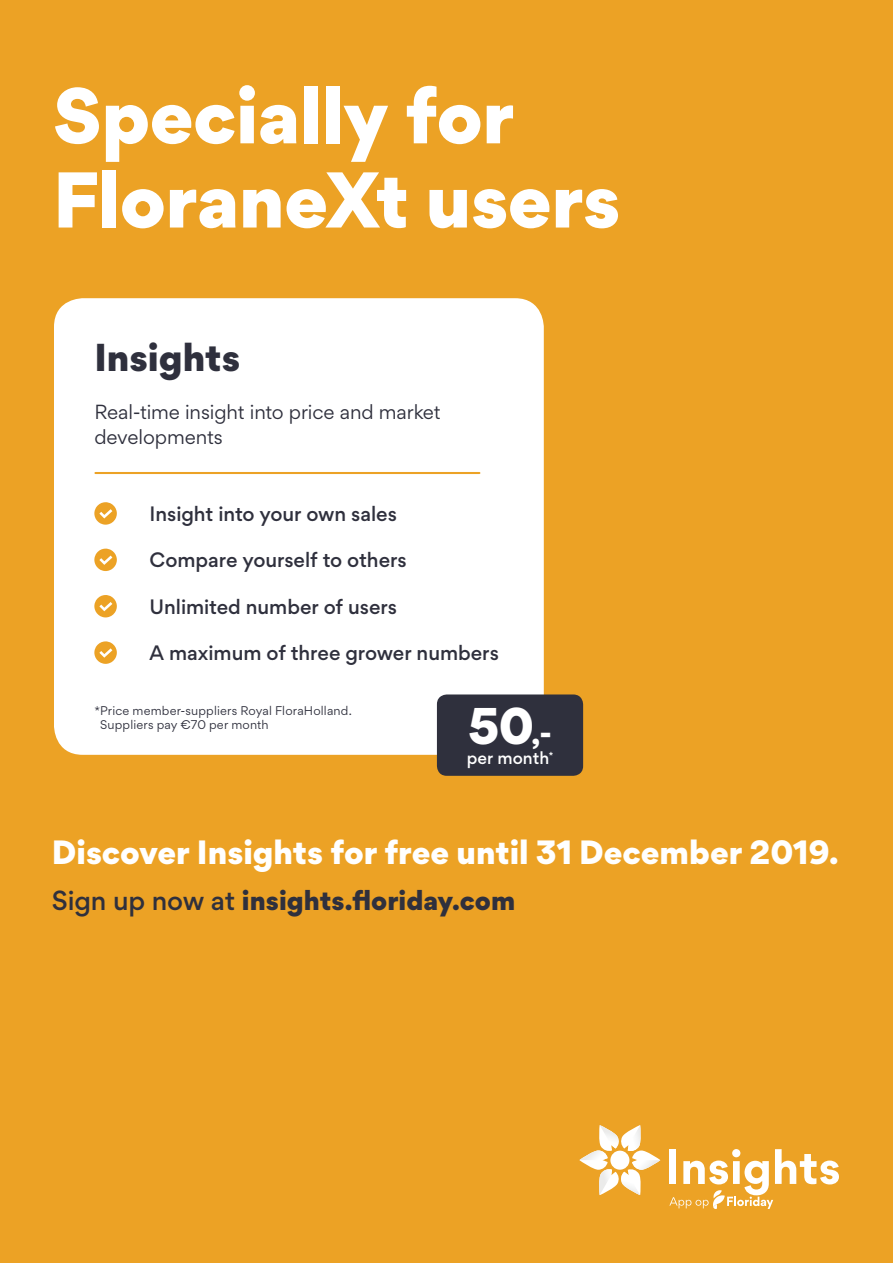
<style>
.page{position:relative;width:893px;height:1263px;background:#eca225}
.page>*{position:absolute;margin:0;border:0;box-sizing:border-box;transform-origin:0 0}
.t1{font:900 70.35px/84.2px "Gordita";letter-spacing:-.005em;color:#fff}
.t2{font:900 46.05px "Gordita";color:#fff}
.t3{font:900 34.8px "Gordita";color:#2f303d}
.t4{font:900 30px "Gordita";color:#fff}
.t5{font:900 24.6px "Gordita";color:#2f303d}
.t6{font:500 18.6px "Gordita";letter-spacing:-.005em;color:#2f303d}
.t7{font:18.3px/24.3px "Gordita";letter-spacing:-.005em;color:#2f303d}
.t8{font:500 15.6px "Gordita";letter-spacing:.005em;color:#fff}
.t9{font:11.25px/13.5px "Gordita";letter-spacing:.015em;color:#2f303d}
.s1{font-size:27.75px}
.s2{font-weight:500}
</style>
<div class="page">
<svg style="left:579px;top:1125px;width:81px;height:70px"></svg>
<svg style="left:669px;top:1149px;width:170px;height:60px"></svg>
<div style="left:54px;top:298px;width:490px;height:457px;background:#fff;border-radius:29px"></div>
<svg style="left:94px;top:502px;width:23px;height:23px"></svg>
<svg style="left:94px;top:548px;width:23px;height:23px"></svg>
<svg style="left:94px;top:595px;width:23px;height:22px"></svg>
<svg style="left:94px;top:641px;width:23px;height:23px"></svg>
<hr style="left:95px;top:472px;width:384px;height:2px;background:#eca225">
<div style="left:437px;top:694px;width:146px;height:82px;background:#2f303d;border-radius:10px"></div>
<p class="t1" style="left:53px;top:72px;width:569px">Specially for<br>FloraneXt users</p>
<p class="t3" style="left:94px;top:329px;width:147px">Insights</p>
<p class="t7" style="left:94px;top:400px;width:348px">Real-time insight into price and market developments</p>
<p class="t6" style="left:150px;top:500px;width:249px">Insight into your own sales</p>
<p class="t6" style="left:150px;top:546px;width:259px">Compare yourself to others</p>
<p class="t6" style="left:150px;top:593px;width:249px">Unlimited number of users</p>
<p class="t6" style="left:150px;top:639px;width:351px">A maximum of three grower numbers</p>
<p class="t9" style="left:100px;top:704px;width:253px;text-indent:-6px">*Price member-suppliers Royal FloraHolland.<br>Suppliers pay €70 per month</p>
<p class="t2" style="left:468px;top:687px;width:86px">50<span class="s1">,-</span></p>
<p class="t8" style="left:467px;top:747px;width:88px">per month<sup>*</sup></p>
<p class="t4" style="left:52px;top:827px;width:788px">Discover Insights for free until 31 December 2019.</p>
<p class="t5" style="left:52px;top:880px;width:465px"><span class="s2">Sign up now at</span> insights.floriday.com</p>
</div>
